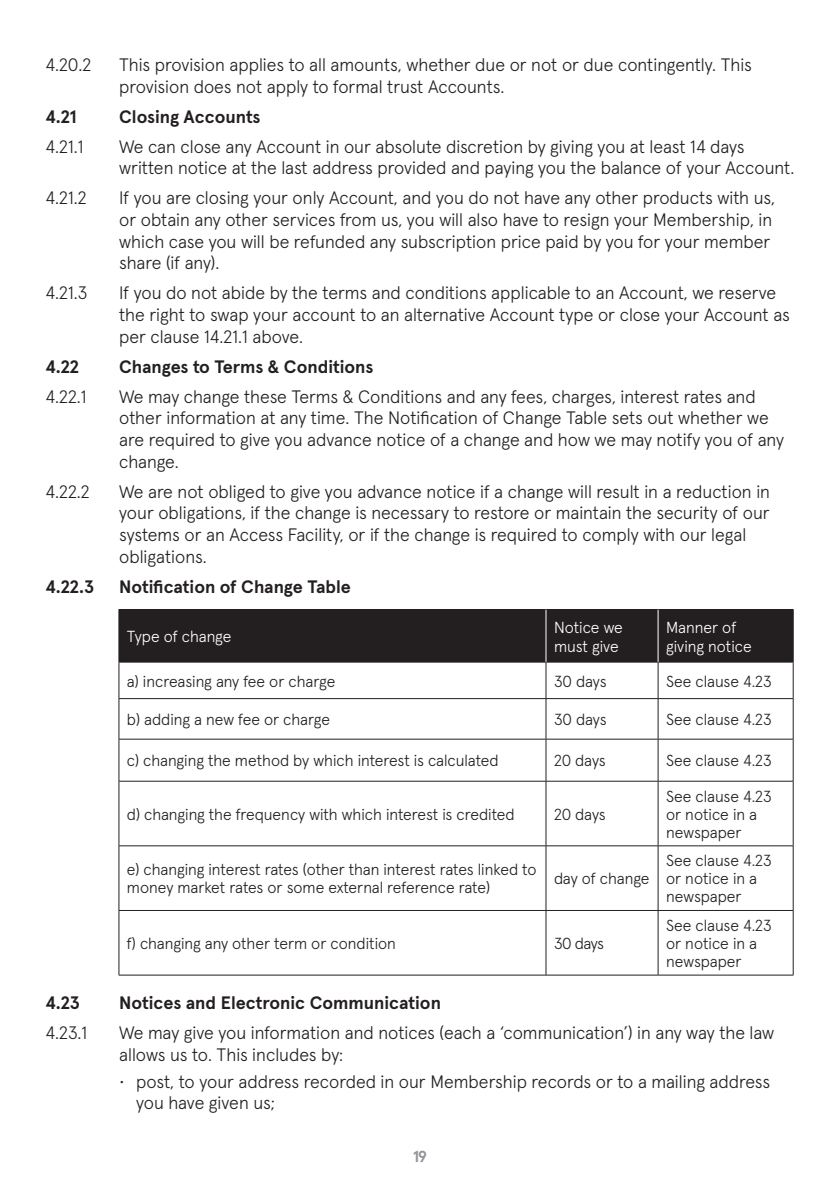
<style>
.page{position:relative;width:840px;height:1191px;background:#fff}
.page>*{position:absolute;margin:0;border:0;box-sizing:border-box;transform-origin:0 0}
.t1{font:300 18px/21.6px "Apercu Pro";color:#231f20}
.t2{font:700 18px "Apercu Pro";color:#231f20}
.t3{font:300 16px/18px "Apercu Pro";color:#231f20}
.t4{font:300 16px/19.2px "Apercu Pro";color:#fff}
.t5{font:700 16px "Apercu Pro";color:#939598}
</style>
<div class="page">
<div style="left:119px;top:610px;width:673px;height:52px;background:#231f20"></div>
<svg style="left:119px;top:663px;width:673px;height:311px"></svg>
<hr style="left:119px;top:609px;width:426px;height:1px;background:#231f20">
<hr style="left:118px;top:610px;width:1px;height:52px;background:#231f20">
<hr style="left:545px;top:609px;width:112px;height:1px;background:#231f20">
<hr style="left:657px;top:609px;width:136px;height:1px;background:#231f20">
<hr style="left:792px;top:610px;width:1px;height:52px;background:#231f20">
<hr style="left:119px;top:662px;width:426px;height:1px;background:#231f20">
<hr style="left:118px;top:662px;width:1px;height:36px;background:#231f20">
<hr style="left:545px;top:662px;width:112px;height:1px;background:#231f20">
<hr style="left:545px;top:662px;width:1px;height:36px;background:#231f20">
<hr style="left:657px;top:662px;width:136px;height:1px;background:#231f20">
<hr style="left:657px;top:662px;width:1px;height:36px;background:#231f20">
<hr style="left:792px;top:662px;width:1px;height:36px;background:#231f20">
<hr style="left:119px;top:698px;width:426px;height:1px;background:#231f20">
<hr style="left:118px;top:699px;width:1px;height:40px;background:#231f20">
<hr style="left:545px;top:698px;width:112px;height:1px;background:#231f20">
<hr style="left:545px;top:699px;width:1px;height:40px;background:#231f20">
<hr style="left:657px;top:698px;width:136px;height:1px;background:#231f20">
<hr style="left:657px;top:699px;width:1px;height:40px;background:#231f20">
<hr style="left:792px;top:699px;width:1px;height:40px;background:#231f20">
<hr style="left:119px;top:739px;width:426px;height:1px;background:#231f20">
<hr style="left:118px;top:739px;width:1px;height:42px;background:#231f20">
<hr style="left:545px;top:739px;width:112px;height:1px;background:#231f20">
<hr style="left:545px;top:739px;width:1px;height:42px;background:#231f20">
<hr style="left:657px;top:739px;width:136px;height:1px;background:#231f20">
<hr style="left:657px;top:739px;width:1px;height:42px;background:#231f20">
<hr style="left:792px;top:739px;width:1px;height:42px;background:#231f20">
<hr style="left:119px;top:781px;width:426px;height:1px;background:#231f20">
<hr style="left:545px;top:781px;width:112px;height:1px;background:#231f20">
<hr style="left:545px;top:781px;width:1px;height:64px;background:#231f20">
<hr style="left:657px;top:781px;width:136px;height:1px;background:#231f20">
<hr style="left:657px;top:781px;width:1px;height:64px;background:#231f20">
<hr style="left:792px;top:781px;width:1px;height:64px;background:#231f20">
<hr style="left:119px;top:845px;width:426px;height:1px;background:#231f20">
<hr style="left:545px;top:845px;width:112px;height:1px;background:#231f20">
<hr style="left:657px;top:845px;width:136px;height:1px;background:#231f20">
<hr style="left:118px;top:781px;width:1px;height:64px;background:#231f20">
<hr style="left:118px;top:846px;width:1px;height:64px;background:#231f20">
<hr style="left:545px;top:846px;width:1px;height:64px;background:#231f20">
<hr style="left:657px;top:846px;width:1px;height:64px;background:#231f20">
<hr style="left:792px;top:846px;width:1px;height:64px;background:#231f20">
<hr style="left:119px;top:910px;width:426px;height:1px;background:#231f20">
<hr style="left:118px;top:910px;width:1px;height:64px;background:#231f20">
<hr style="left:545px;top:910px;width:112px;height:1px;background:#231f20">
<hr style="left:545px;top:910px;width:1px;height:64px;background:#231f20">
<hr style="left:657px;top:910px;width:136px;height:1px;background:#231f20">
<hr style="left:657px;top:910px;width:1px;height:64px;background:#231f20">
<hr style="left:792px;top:910px;width:1px;height:64px;background:#231f20">
<hr style="left:545px;top:610px;width:1px;height:52px;background:#fff">
<hr style="left:657px;top:610px;width:1px;height:52px;background:#fff">
<hr style="left:119px;top:974px;width:426px;height:1px;background:#231f20">
<hr style="left:545px;top:974px;width:112px;height:1px;background:#231f20">
<hr style="left:657px;top:974px;width:136px;height:1px;background:#231f20">
<p class="t1" style="left:45px;top:52px;width:48px">4.20.2</p>
<p class="t1" style="left:119px;top:52px;width:634px">This provision applies to all amounts, whether due or not or due contingently. This provision does not apply to formal trust Accounts.</p>
<p class="t2" style="left:45px;top:102px;width:33px">4.21</p>
<p class="t2" style="left:119px;top:102px;width:143px">Closing Accounts</p>
<p class="t1" style="left:45px;top:134px;width:40px">4.21.1</p>
<p class="t1" style="left:119px;top:134px;width:676px">We can close any Account in our absolute discretion by giving you at least 14 days written notice at the last address provided and paying you the balance of your Account.</p>
<p class="t1" style="left:45px;top:186px;width:43px">4.21.2</p>
<p class="t1" style="left:119px;top:186px;width:657px">If you are closing your only Account, and you do not have any other products with us, or obtain any other services from us, you will also have to resign your Membership, in which case you will be refunded any subscription price paid by you for your member share (if any).</p>
<p class="t1" style="left:45px;top:281px;width:43px">4.21.3</p>
<p class="t1" style="left:119px;top:281px;width:671px">If you do not abide by the terms and conditions applicable to an Account, we reserve the right to swap your account to an alternative Account type or close your Account as per clause 14.21.1 above.</p>
<p class="t2" style="left:45px;top:352px;width:35px">4.22</p>
<p class="t2" style="left:119px;top:352px;width:255px">Changes to Terms &amp; Conditions</p>
<p class="t1" style="left:45px;top:384px;width:43px">4.22.1</p>
<p class="t1" style="left:119px;top:384px;width:666px">We may change these Terms &amp; Conditions and any fees, charges, interest rates and other information at any time. The Notification of Change Table sets out whether we are required to give you advance notice of a change and how we may notify you of any change.</p>
<p class="t1" style="left:45px;top:479px;width:46px">4.22.2</p>
<p class="t1" style="left:119px;top:479px;width:652px">We are not obliged to give you advance notice if a change will result in a reduction in your obligations, if the change is necessary to restore or maintain the security of our systems or an Access Facility, or if the change is required to comply with our legal obligations.</p>
<p class="t2" style="left:45px;top:572px;width:50px">4.22.3</p>
<p class="t2" style="left:119px;top:572px;width:233px">Notification of Change Table</p>
<p class="t4" style="left:127px;top:625px;width:106px">Type of change</p>
<p class="t4" style="left:553px;top:616px;width:70px">Notice we must give</p>
<p class="t4" style="left:665px;top:616px;width:87px">Manner of giving notice</p>
<p class="t3" style="left:127px;top:670px;width:210px">a) increasing any fee or charge</p>
<p class="t3" style="left:553px;top:670px;width:54px">30 days</p>
<p class="t3" style="left:665px;top:670px;width:107px">See clause 4.23</p>
<p class="t3" style="left:127px;top:709px;width:204px">b) adding a new fee or charge</p>
<p class="t3" style="left:553px;top:709px;width:54px">30 days</p>
<p class="t3" style="left:665px;top:709px;width:107px">See clause 4.23</p>
<p class="t3" style="left:127px;top:750px;width:373px">c) changing the method by which interest is calculated</p>
<p class="t3" style="left:553px;top:750px;width:53px">20 days</p>
<p class="t3" style="left:665px;top:750px;width:107px">See clause 4.23</p>
<p class="t3" style="left:127px;top:804px;width:389px">d) changing the frequency with which interest is credited</p>
<p class="t3" style="left:553px;top:804px;width:53px">20 days</p>
<p class="t3" style="left:665px;top:786px;width:107px">See clause 4.23 or notice in a newspaper</p>
<p class="t3" style="left:127px;top:859px;width:411px">e) changing interest rates (other than interest rates linked to money market rates or some external reference rate)</p>
<p class="t3" style="left:553px;top:868px;width:97px">day of change</p>
<p class="t3" style="left:127px;top:933px;width:270px">f) changing any other term or condition</p>
<p class="t3" style="left:553px;top:933px;width:52px">30 days</p>
<p class="t3" style="left:665px;top:850px;width:107px">See clause 4.23 or notice in a newspaper</p>
<p class="t3" style="left:665px;top:915px;width:107px">See clause 4.23 or notice in a newspaper</p>
<p class="t2" style="left:45px;top:988px;width:36px">4.23</p>
<p class="t2" style="left:119px;top:988px;width:323px">Notices and Electronic Communication</p>
<p class="t1" style="left:45px;top:1020px;width:43px">4.23.1</p>
<p class="t1" style="left:119px;top:1020px;width:656px">We may give you information and notices (each a ‘communication’) in any way the law allows us to. This includes by:</p>
<p class="t1" style="left:136px;top:1069px;width:635px;text-indent:-17px">• post, to your address recorded in our Membership records or to a mailing address you have given us;</p>
<p class="t5" style="left:413px;top:1143px;width:15px">19</p>
</div>
